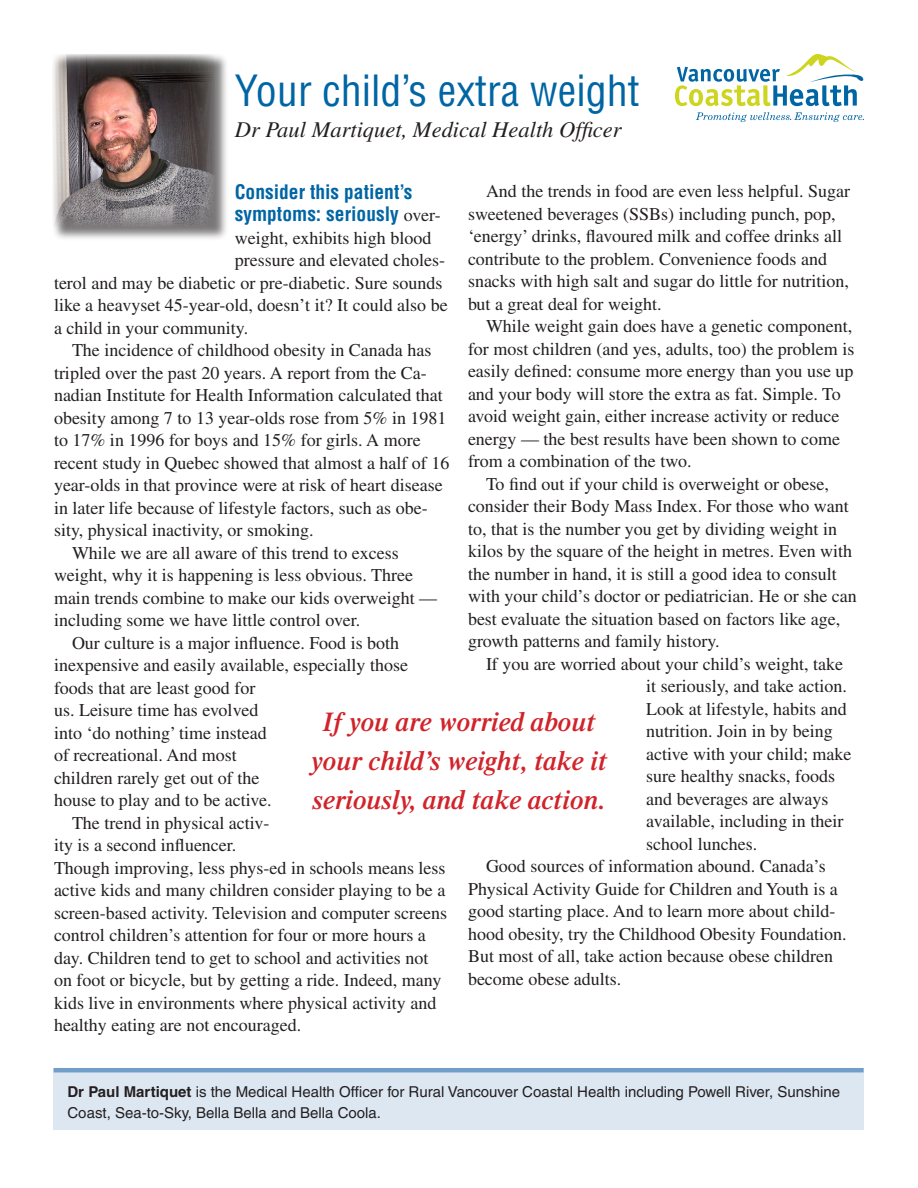
<style>
.page{position:relative;width:918px;height:1188px;background:#fff}
.page>*{position:absolute;margin:0;border:0;box-sizing:border-box;transform-origin:0 0}
.Headline{font:condensed 42px "Helvetica";color:#0065a4}
.Call-out{font:italic 600 27px/39px "Times";color:#d1232a;text-align:center}
.Subhead{font:italic 22.5px "Times";color:#231f20}
.Text_First_Paragraph{font:700 condensed 19.5px/22.5px "Helvetica";color:#0065a4}
.Text_Second_Paragrap{font:18px/22.5px "Times";color:#231f20}
.Text_First_Paragraph-2{font:18px "Times";color:#231f20}
.t1{font:15px/21px "Helvetica";color:#231f20}
.s1{font-family:"Times";font-weight:400;font-stretch:normal;font-size:18px;color:#231f20}
.s2{font-weight:700}
</style>
<div class="page">
<div style="left:53px;top:1068px;width:811px;height:62px;background:#dde7f2"></div>
<hr style="left:54px;top:1068px;width:810px;height:4px;background:#729eca">
<div style="left:51px;top:53px;width:177px;height:188px;background:#231f20;opacity:.6"></div>
<img style="left:52px;top:54px;width:162px;height:173px">
<svg style="left:696px;top:112px;width:168px;height:10px"></svg>
<svg style="left:675px;top:54px;width:189px;height:52px"></svg>
<p class="Headline" style="left:235px;top:64px;width:406px">Your child’s extra weight</p>
<p class="Subhead" style="left:235px;top:118px;width:388px">Dr Paul Martiquet, Medical Health Officer</p>
<p class="Text_First_Paragraph" style="left:235px;top:180px;width:208px">Consider this patient’s symptoms: seriously <span class="s1">over-</span></p>
<p class="Text_First_Paragraph-2" style="left:235px;top:227px;width:198px">weight, exhibits high blood</p>
<p class="Text_First_Paragraph-2" style="left:235px;top:250px;width:212px">pressure and elevated choles-</p>
<p class="Text_First_Paragraph-2" style="left:54px;top:272px;width:390px">terol and may be diabetic or pre-diabetic. Sure sounds</p>
<p class="Text_First_Paragraph-2" style="left:54px;top:295px;width:395px">like a heavyset 45-year-old, doesn’t it? It could also be</p>
<p class="Text_First_Paragraph-2" style="left:54px;top:317px;width:196px">a child in your community.</p>
<p class="Text_Second_Paragrap" style="left:54px;top:339px;width:397px;text-indent:18px">The incidence of childhood obesity in Canada has tripled over the past 20 years. A report from the Ca&shy;nadian Institute for Health Information calculated that obesity among 7 to 13 year-olds rose from 5% in 1981 to 17% in 1996 for boys and 15% for girls. A more recent study in Quebec showed that almost a half of 16 year-olds in that province were at risk of heart disease in later life because of lifestyle factors, such as obe&shy;sity, physical inactivity, or smoking.</p>
<p class="Text_Second_Paragrap" style="left:54px;top:541px;width:385px;text-indent:18px">While we are all aware of this trend to excess weight, why it is happening is less obvious. Three main trends combine to make our kids overweight — including some we have little control over.</p>
<p class="Text_Second_Paragrap" style="left:54px;top:631px;width:356px;text-indent:18px">Our culture is a major influence. Food is both inexpensive and easily available, especially those foods that are least good for<br>us. Leisure time has evolved<br>into ‘do nothing’ time instead<br>of recreational. And most<br>children rarely get out of the<br>house to play and to be active.</p>
<p class="Text_Second_Paragrap" style="left:54px;top:811px;width:395px;text-indent:18px">The trend in physical activ-<br>ity is a second influencer.<br>Though improving, less phys-ed in schools means less active kids and many children consider playing to be a screen-based activity. Television and computer screens control children’s attention for four or more hours a day. Children tend to get to school and activities not on foot or bicycle, but by getting a ride. Indeed, many kids live in environments where physical activity and healthy eating are not encouraged.</p>
<p class="Text_Second_Paragrap" style="left:468px;top:180px;width:384px;text-indent:18px">And the trends in food are even less helpful. Sugar sweetened beverages (SSBs) including punch, pop, ‘energy’ drinks, flavoured milk and coffee drinks all contribute to the problem. Convenience foods and snacks with high salt and sugar do little for nutrition, but a great deal for weight.</p>
<p class="Text_Second_Paragrap" style="left:468px;top:315px;width:388px;text-indent:18px">While weight gain does have a genetic component, for most children (and yes, adults, too) the problem is easily defined: consume more energy than you use up and your body will store the extra as fat. Simple. To avoid weight gain, either increase activity or reduce energy — the best results have been shown to come from a combination of the two.</p>
<p class="Text_Second_Paragrap" style="left:468px;top:472px;width:390px;text-indent:18px">To find out if your child is overweight or obese, consider their Body Mass Index. For those who want to, that is the number you get by dividing weight in kilos by the square of the height in metres. Even with the number in hand, it is still a good idea to consult with your child’s doctor or pediatrician. He or she can best evaluate the situation based on factors like age, growth patterns and family history.</p>
<p class="Text_Second_Paragrap" style="left:646px;top:652px;width:207px;text-indent:-160px">If you are worried about your child’s weight, take it seriously, and take action.<br>Look at lifestyle, habits and nutrition. Join in by being active with your child; make sure healthy snacks, foods and beverages are always available, including in their school lunches.</p>
<p class="Text_Second_Paragrap" style="left:468px;top:855px;width:380px;text-indent:18px">Good sources of information abound. Canada’s Physical Activity Guide for Children and Youth is a good starting place. And to learn more about child&shy;hood obesity, try the Childhood Obesity Foundation.<br>But most of all, take action because obese children become obese adults.</p>
<p class="Call-out" style="left:311px;top:702px;width:298px">If you are worried about your child’s weight, take it seriously, and take action.</p>
<p class="t1" style="left:68px;top:1081px;width:774px"><span class="s2">Dr Paul Martiquet</span> is the Medical Health Officer for Rural Vancouver Coastal Health including Powell River, Sunshine<br>Coast, Sea-to-Sky, Bella Bella and Bella Coola.</p>
</div>
